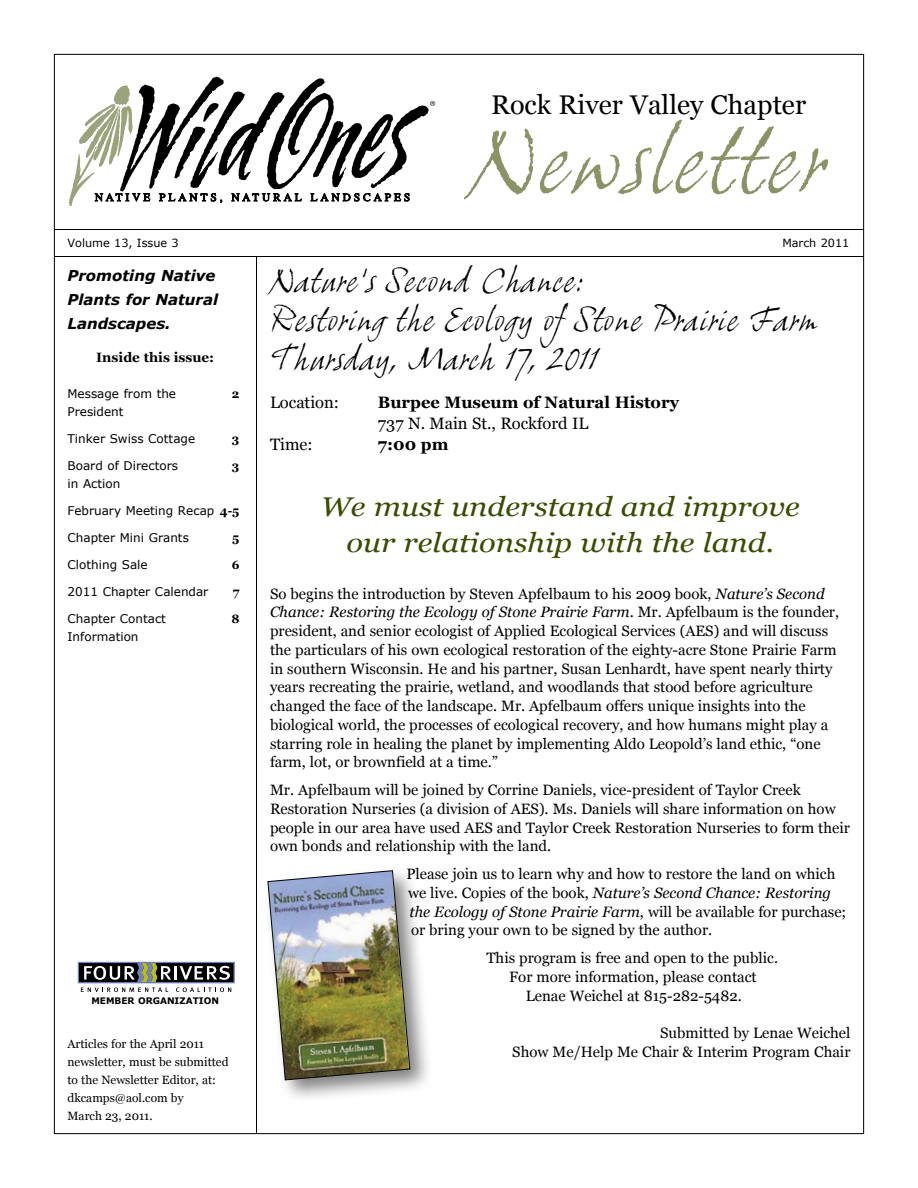
<style>
.page{position:relative;width:918px;height:1188px;background:#fff}
.page>*{position:absolute;margin:0;border:0;box-sizing:border-box;transform-origin:0 0}
.t1{font:italic 90px "Grimshaw Hand ITC";color:#899366}
.t2{font:italic 33px/39px "Grimshaw Hand ITC";color:#000}
.t3{font:italic 27px/36px "Georgia";color:#3a4c00;text-align:center;scale:1.15 1}
.t4{font:27px "Georgia";color:#000}
.t5{font:16.5px "Georgia";color:#000}
.t6{font:700 16.5px "Georgia";color:#000}
.t7{font:15px/18.8px "Georgia";color:#000}
.t8{font:italic 700 15px/24px "Verdana";color:#000}
.t9{font:700 13.5px "Georgia";color:#000}
.t10{font:12px "Verdana";color:#000}
.t11{font:12px/18px "Georgia";color:#000}
.t12{font:700 12px "Georgia";color:#000}
.t13{font:11.25px "Verdana";color:#000}
.t14{font:700 9px "Verdana";color:#000}
.s1{font-family:"Georgia";font-weight:700}
.s2{font-style:italic}
</style>
<div class="page">
<hr style="left:54px;top:229px;width:810px;height:1px;background:#000">
<hr style="left:54px;top:256px;width:810px;height:1px;background:#000">
<svg style="left:69px;top:77px;width:366px;height:129px"></svg>
<hr style="left:256px;top:256px;width:1px;height:878px;background:#000">
<div style="left:78px;top:962px;width:157px;height:21px;border:1px solid #7082c0"></div>
<svg style="left:81px;top:963px;width:150px;height:29px"></svg>
<div style="left:261px;top:864px;width:172px;height:239px;background:#000;opacity:.5"></div>
<img style="left:267px;top:870px;width:143px;height:211px">
<h3 class="t4" style="left:491px;top:89px;width:317px">Rock River Valley Chapter</h3>
<h1 class="t1" style="left:471px;top:106px;width:357px">Newsletter</h1>
<p class="t13" style="left:68px;top:236px;width:113px">Volume 13, Issue 3</p>
<p class="t13" style="left:782px;top:236px;width:68px">March 2011</p>
<p class="t8" style="left:68px;top:264px;width:152px">Promoting Native<br>Plants for Natural<br>Landscapes.</p>
<p class="t9" style="left:96px;top:349px;width:119px">Inside this issue:</p>
<p class="t10" style="left:68px;top:386px;width:110px">Message from the</p>
<p class="t12" style="left:232px;top:387px;width:9px">2</p>
<p class="t10" style="left:68px;top:404px;width:58px">President</p>
<p class="t10" style="left:68px;top:431px;width:129px">Tinker Swiss Cottage</p>
<p class="t12" style="left:232px;top:432px;width:9px">3</p>
<p class="t10" style="left:68px;top:458px;width:112px">Board of Directors</p>
<p class="t12" style="left:232px;top:459px;width:9px">3</p>
<p class="t10" style="left:68px;top:476px;width:54px">in Action</p>
<p class="t10" style="left:68px;top:503px;width:173px">February Meeting Recap <span class="s1">4-5</span></p>
<p class="t10" style="left:68px;top:530px;width:123px">Chapter Mini Grants</p>
<p class="t12" style="left:232px;top:531px;width:9px">5</p>
<p class="t10" style="left:68px;top:557px;width:82px">Clothing Sale</p>
<p class="t12" style="left:232px;top:558px;width:9px">6</p>
<p class="t10" style="left:68px;top:584px;width:142px">2011 Chapter Calendar</p>
<p class="t12" style="left:233px;top:585px;width:8px">7</p>
<p class="t10" style="left:68px;top:611px;width:100px">Chapter Contact</p>
<p class="t12" style="left:231px;top:612px;width:10px">8</p>
<p class="t10" style="left:68px;top:629px;width:73px">Information</p>
<h2 class="t2" style="left:270px;top:260px;width:550px">Nature’s Second Chance:<br>Restoring the Ecology ofStone Prairie Farm<br>Thursday, March 17, 2011</h2>
<p class="t5" style="left:270px;top:393px;width:71px">Location:</p>
<p class="t6" style="left:378px;top:392px;width:303px">Burpee Museum of Natural History</p>
<p class="t5" style="left:378px;top:414px;width:212px">737 N. Main St., Rockford IL</p>
<p class="t5" style="left:270px;top:435px;width:44px">Time:</p>
<p class="t6" style="left:378px;top:434px;width:72px">7:00 pm</p>
<h3 class="t3" style="left:321px;top:489px;width:418px">We must understand and improve our relationship with the land.</h3>
<p class="t7" style="left:270px;top:584px;width:571px">So begins the introduction by Steven Apfelbaum to his 2009 book, <span class="s2">Nature’s Second Chance: Restoring the Ecology of Stone Prairie Farm</span>. Mr. Apfelbaum is the founder, president, and senior ecologist of Applied Ecological Services (AES) and will discuss the particulars of his own ecological restoration of the eighty-acre Stone Prairie Farm in southern Wisconsin. He and his partner, Susan Lenhardt, have spent nearly thirty years recreating the prairie, wetland, and woodlands that stood before agriculture changed the face of the landscape. Mr. Apfelbaum offers unique insights into the biological world, the processes of ecological recovery, and how humans might play a starring role in healing the planet by implementing Aldo Leopold’s land ethic, “one farm, lot, or brownfield at a time.”</p>
<p class="t7" style="left:270px;top:781px;width:582px">Mr. Apfelbaum will be joined by Corrine Daniels, vice-president of Taylor Creek Restoration Nurseries (a division of AES). Ms. Daniels will share information on how people in our area have used AES and Taylor Creek Restoration Nurseries to form their own bonds and relationship with the land.</p>
<p class="t7" style="left:406px;top:865px;width:441px">Please join us to learn why and how to restore the land on which we live. Copies of the book, <span class="s2">Nature’s Second Chance: Restoring the Ecology of Stone Prairie Farm</span>, will be available for purchase; or bring your own to be signed by the author.</p>
<p class="t7" style="left:486px;top:949px;width:293px;text-align:center">This program is free and open to the public.<br>For more information, please contact<br>Lenae Weichel at 815-282-5482.</p>
<p class="t7" style="left:512px;top:1024px;width:340px;text-align:right">Submitted by Lenae Weichel<br>Show Me/Help Me Chair &amp; Interim Program Chair</p>
<p class="t14" style="left:91px;top:995px;width:129px">MEMBER ORGANIZATION</p>
<p class="t11" style="left:68px;top:1036px;width:163px">Articles for the April 2011 newsletter, must be submitted to the Newsletter Editor, at: dkcamps@aol.com by<br>March 23, 2011.</p>
</div>
